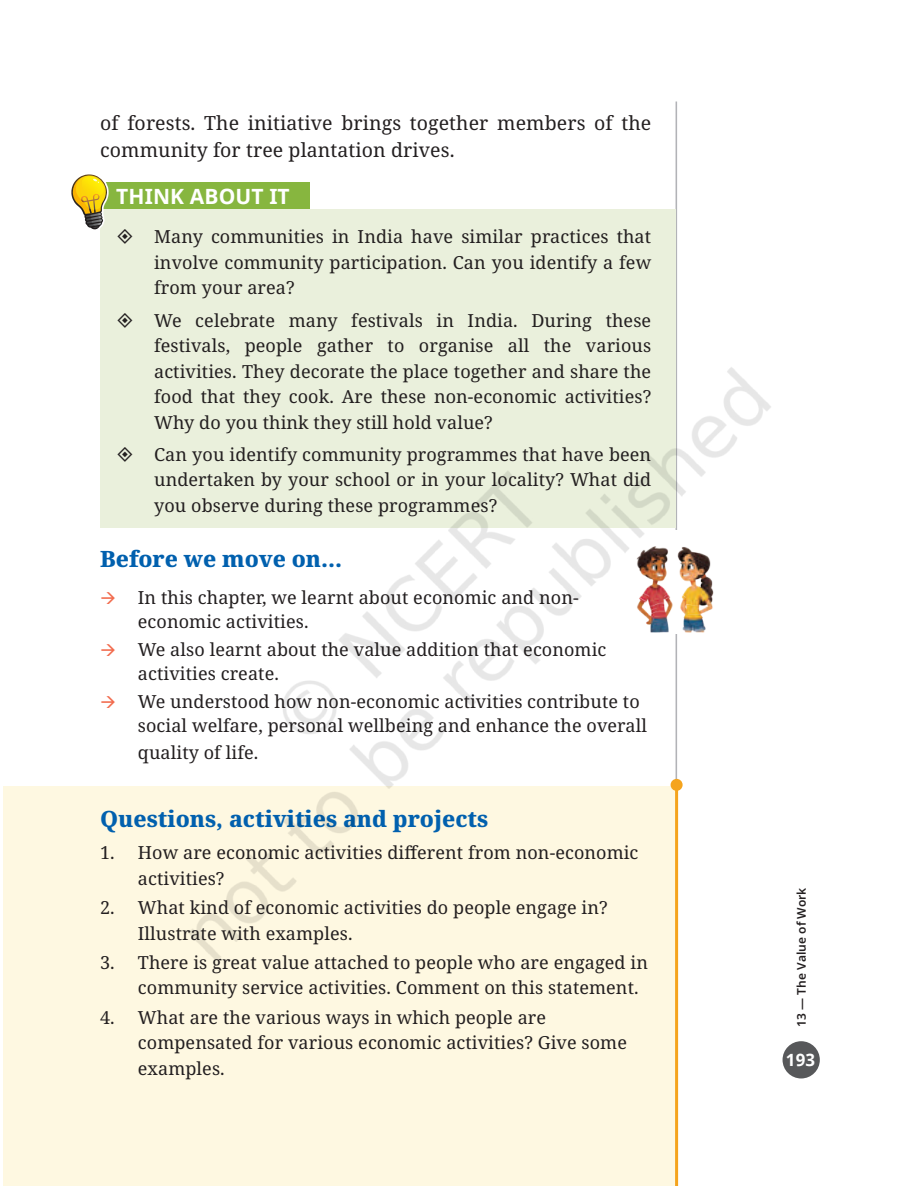
<style>
.page{position:relative;width:897px;height:1186px;background:#fff}
.page>*{position:absolute;margin:0;border:0;box-sizing:border-box;transform-origin:0 0}
.t1{font:800 22.5px "Noto Serif";color:#0160ae}
.t2{font:700 21px "Noto Sans";letter-spacing:.005em;color:#fff}
.t3{font:19.5px/27px "Noto Serif";letter-spacing:.005em;color:#231f20}
.t4{font:18px/25.5px "Noto Serif";letter-spacing:.005em;color:#231f20}
.t5{font:700 16.8px "Noto Sans";color:#fff}
.t6{font:600 12px "Noto Sans";letter-spacing:.005em;color:#231f20}
</style>
<div class="page">
<img style="left:3px;top:101px;width:817px;height:1085px">
<img style="left:84px;top:291px;width:704px;height:705px">
<svg style="left:118px;top:229px;width:14px;height:15px"></svg>
<svg style="left:118px;top:313px;width:14px;height:14px"></svg>
<svg style="left:118px;top:447px;width:14px;height:15px"></svg>
<svg style="left:101px;top:592px;width:14px;height:12px"></svg>
<svg style="left:101px;top:644px;width:14px;height:12px"></svg>
<svg style="left:101px;top:696px;width:14px;height:12px"></svg>
<p class="t3" style="left:100px;top:110px;width:552px">of forests. The initiative brings together members of the community for tree plantation drives.</p>
<p class="t2" style="left:116px;top:182px;width:175px">THINK ABOUT IT</p>
<p class="t4" style="left:154px;top:225px;width:498px;text-align:justify">Many communities in India have similar practices that involve community participation. Can you identify a few from your area?</p>
<p class="t4" style="left:154px;top:308px;width:498px;text-align:justify">We celebrate many festivals in India. During these festivals, people gather to organise all the various activities. They decorate the place together and share the food that they cook. Are these non-economic activities?<br>Why do you think they still hold value?</p>
<p class="t4" style="left:154px;top:442px;width:498px;text-align:justify">Can you identify community programmes that have been undertaken by your school or in your locality? What did you observe during these programmes?</p>
<p class="t1" style="left:100px;top:543px;width:244px">Before we move on...</p>
<p class="t4" style="left:138px;top:586px;width:442px;line-height:24px">In this chapter, we learnt about economic and non&shy;economic activities.</p>
<p class="t4" style="left:138px;top:638px;width:470px;line-height:24px">We also learnt about the value addition that economic activities create.</p>
<p class="t4" style="left:138px;top:690px;width:510px;line-height:24px">We understood how non-economic activities contribute to social welfare, personal wellbeing and enhance the overall</p>
<p class="t4" style="left:138px;top:740px;width:122px">quality of life.</p>
<p class="t1" style="left:100px;top:803px;width:390px">Questions, activities and projects</p>
<p class="t4" style="left:138px;top:841px;width:502px;text-indent:-38px">1. How are economic activities different from non-economic activities?</p>
<p class="t4" style="left:138px;top:895px;width:471px;text-indent:-38px">2. What kind of economic activities do people engage in?<br>Illustrate with examples.</p>
<p class="t4" style="left:138px;top:950px;width:511px;text-indent:-38px">3. There is great value attached to people who are engaged in community service activities. Comment on this statement.</p>
<p class="t4" style="left:138px;top:1005px;width:490px;text-indent:-38px">4. What are the various ways in which people are compensated for various economic activities? Give some examples.</p>
<p class="t6" style="left:793px;top:1027px;width:141px;rotate:-90deg">13 ― The Value of Work</p>
<p class="t5" style="left:786px;top:1048px;width:31px">193</p>
</div>
